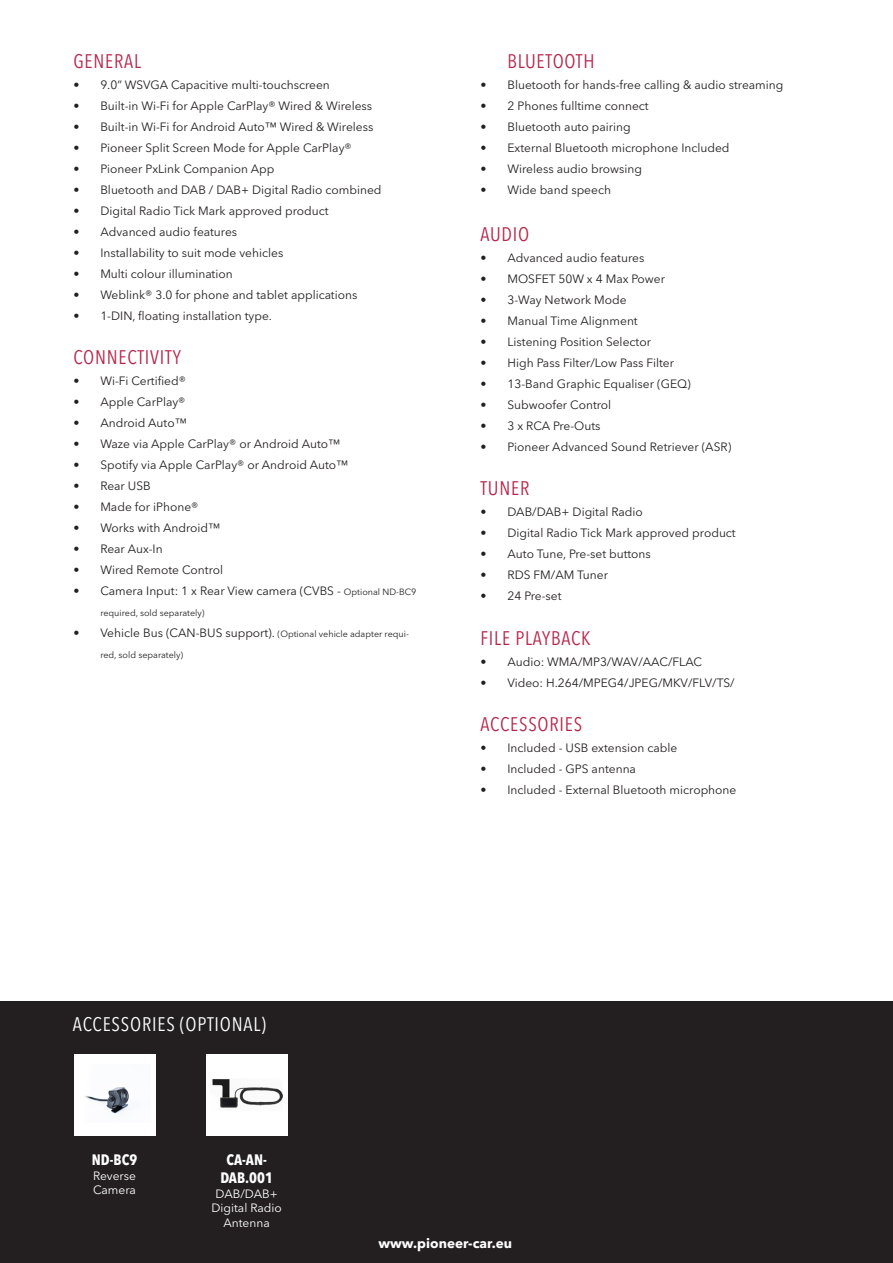
<style>
.page{position:relative;width:893px;height:1263px;background:#fff}
.page>*{position:absolute;margin:0;border:0;box-sizing:border-box;transform-origin:0 0}
.t1{font:condensed 19.5px "Avenir Next LT Pro";letter-spacing:.04em;color:#b6274b}
.t2{font:condensed 19.5px "Avenir Next LT Pro";letter-spacing:.04em;color:#fff}
.t3{font:700 condensed 15px/18px "Avenir Next LT Pro";color:#fff;text-align:center}
.t4{font:700 13.5px "Avenir Next LT Pro";color:#fff}
.t5{font:12px "Avenir Next LT Pro";color:#231f20}
.t6{font:12px/14.4px "Avenir Next LT Pro";color:#fff}
.t7{font:9px "Avenir Next LT Pro";color:#231f20}
.s1{font-size:9px}
.s2{font-size:12px}
</style>
<div class="page">
<div style="left:0;top:1001px;width:893px;height:262px;background:#231f20"></div>
<div style="left:74px;top:1054px;width:81px;height:81px;background:#fff"></div>
<div style="left:206px;top:1054px;width:81px;height:81px;background:#fff"></div>
<img style="left:212px;top:1079px;width:71px;height:29px">
<img style="left:85px;top:1087px;width:44px;height:27px">
<p class="t1" style="left:73px;top:49px;width:69px">GENERAL</p>
<p class="t5" style="left:73px;top:78px;width:258px">• 9.0” WSVGA Capacitive multi-touchscreen</p>
<p class="t5" style="left:73px;top:99px;width:300px">• Built-in Wi-Fi for Apple CarPlay® Wired &amp; Wireless</p>
<p class="t5" style="left:73px;top:120px;width:302px">• Built-in Wi-Fi for Android Auto™ Wired &amp; Wireless</p>
<p class="t5" style="left:73px;top:141px;width:280px">• Pioneer Split Screen Mode for Apple CarPlay®</p>
<p class="t5" style="left:73px;top:162px;width:203px">• Pioneer PxLink Companion App</p>
<p class="t5" style="left:73px;top:183px;width:310px">• Bluetooth and DAB / DAB+ Digital Radio combined</p>
<p class="t5" style="left:73px;top:204px;width:257px">• Digital Radio Tick Mark approved product</p>
<p class="t5" style="left:73px;top:225px;width:165px">• Advanced audio features</p>
<p class="t5" style="left:73px;top:246px;width:212px">• Installability to suit mode vehicles</p>
<p class="t5" style="left:73px;top:267px;width:161px">• Multi colour illumination</p>
<p class="t5" style="left:73px;top:288px;width:286px">• Weblink® 3.0 for phone and tablet applications</p>
<p class="t5" style="left:73px;top:309px;width:200px">• 1-DIN, floating installation type.</p>
<p class="t1" style="left:73px;top:346px;width:109px">CONNECTIVITY</p>
<p class="t5" style="left:73px;top:374px;width:114px">• Wi-Fi Certified®</p>
<p class="t5" style="left:73px;top:395px;width:114px">• Apple CarPlay®</p>
<p class="t5" style="left:73px;top:416px;width:115px">• Android Auto™</p>
<p class="t5" style="left:73px;top:437px;width:268px">• Waze via Apple CarPlay® or Android Auto™</p>
<p class="t5" style="left:73px;top:458px;width:276px">• Spotify via Apple CarPlay® or Android Auto™</p>
<p class="t5" style="left:73px;top:479px;width:79px">• Rear USB</p>
<p class="t5" style="left:73px;top:500px;width:127px">• Made for iPhone®</p>
<p class="t5" style="left:73px;top:521px;width:148px">• Works with Android™</p>
<p class="t5" style="left:73px;top:542px;width:91px">• Rear Aux-In</p>
<p class="t5" style="left:73px;top:563px;width:151px">• Wired Remote Control</p>
<p class="t5" style="left:73px;top:584px;width:345px">• Camera Input: 1 x Rear View camera (CVBS - <span class="s1">Optional ND-BC9</span></p>
<p class="t7" style="left:100px;top:608px;width:106px">required, sold separately)</p>
<p class="t7" style="left:73px;top:629px;width:337px"><span class="s2">• Vehicle Bus (CAN-BUS support).</span> (Optional vehicle adapter requi-</p>
<p class="t7" style="left:100px;top:650px;width:84px">red, sold separately)</p>
<p class="t1" style="left:507px;top:49px;width:89px">BLUETOOTH</p>
<p class="t5" style="left:480px;top:78px;width:304px">• Bluetooth for hands-free calling &amp; audio streaming</p>
<p class="t5" style="left:480px;top:99px;width:170px">• 2 Phones fulltime connect</p>
<p class="t5" style="left:480px;top:120px;width:152px">• Bluetooth auto pairing</p>
<p class="t5" style="left:480px;top:141px;width:251px">• External Bluetooth microphone Included</p>
<p class="t5" style="left:480px;top:162px;width:163px">• Wireless audio browsing</p>
<p class="t5" style="left:480px;top:183px;width:132px">• Wide band speech</p>
<p class="t1" style="left:480px;top:222px;width:50px">AUDIO</p>
<p class="t5" style="left:480px;top:250px;width:165px">• Advanced audio features</p>
<p class="t5" style="left:480px;top:271px;width:186px">• MOSFET 50W x 4 Max Power</p>
<p class="t5" style="left:480px;top:292px;width:148px">• 3-Way Network Mode</p>
<p class="t5" style="left:480px;top:313px;width:159px">• Manual Time Alignment</p>
<p class="t5" style="left:480px;top:334px;width:172px">• Listening Position Selector</p>
<p class="t5" style="left:480px;top:355px;width:195px">• High Pass Filter/Low Pass Filter</p>
<p class="t5" style="left:480px;top:376px;width:212px">• 13-Band Graphic Equaliser (GEQ)</p>
<p class="t5" style="left:480px;top:397px;width:132px">• Subwoofer Control</p>
<p class="t5" style="left:480px;top:418px;width:122px">• 3 x RCA Pre-Outs</p>
<p class="t5" style="left:480px;top:439px;width:252px">• Pioneer Advanced Sound Retriever (ASR)</p>
<p class="t1" style="left:480px;top:477px;width:50px">TUNER</p>
<p class="t5" style="left:480px;top:505px;width:164px">• DAB/DAB+ Digital Radio</p>
<p class="t5" style="left:480px;top:526px;width:257px">• Digital Radio Tick Mark approved product</p>
<p class="t5" style="left:480px;top:547px;width:172px">• Auto Tune, Pre-set buttons</p>
<p class="t5" style="left:480px;top:568px;width:129px">• RDS FM/AM Tuner</p>
<p class="t5" style="left:480px;top:589px;width:83px">• 24 Pre-set</p>
<p class="t1" style="left:480px;top:626px;width:112px">FILE PLAYBACK</p>
<p class="t5" style="left:480px;top:654px;width:223px">• Audio: WMA/MP3/WAV/AAC/FLAC</p>
<p class="t5" style="left:480px;top:675px;width:256px">• Video: H.264/MPEG4/JPEG/MKV/FLV/TS/</p>
<p class="t1" style="left:480px;top:712px;width:103px">ACCESSORIES</p>
<p class="t5" style="left:480px;top:741px;width:198px">• Included - USB extension cable</p>
<p class="t5" style="left:480px;top:762px;width:157px">• Included - GPS antenna</p>
<p class="t5" style="left:480px;top:783px;width:257px">• Included - External Bluetooth microphone</p>
<p class="t2" style="left:73px;top:1012px;width:194px">ACCESSORIES (OPTIONAL)</p>
<p class="t3" style="left:92px;top:1151px;width:47px">ND-BC9</p>
<p class="t6" style="left:93px;top:1168px;width:45px">Reverse<br>Camera</p>
<p class="t3" style="left:220px;top:1151px;width:54px">CA-AN-<br>DAB.001</p>
<p class="t6" style="left:211px;top:1186px;width:72px;text-align:center">DAB/DAB+<br>Digital Radio<br>Antenna</p>
<p class="t4" style="left:378px;top:1234px;width:135px">www.pioneer-car.eu</p>
</div>
